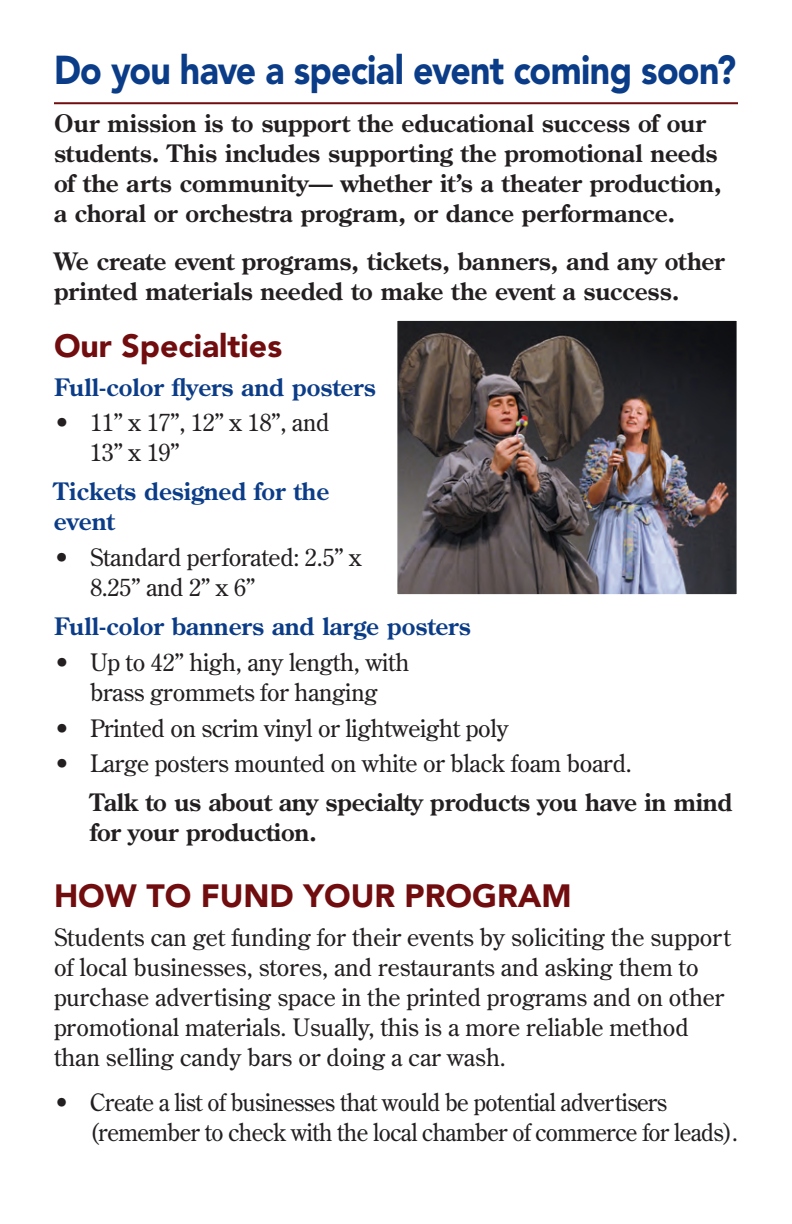
<style>
.page{position:relative;width:792px;height:1224px;background:#fff}
.page>*{position:absolute;margin:0;border:0;box-sizing:border-box;transform-origin:0 0}
.t1{font:900 40px "Avenir LT Std";letter-spacing:-.02em;color:#0b3c88;scale:.89 1}
.t2{font:900 32px "Avenir LT Std";color:#710d0f}
.t3{font:24px/30px "Century Old Style Std";color:#231f20}
.t4{font:700 24px/30px "Century Old Style Std";letter-spacing:-.005em;color:#231f20}
.t5{font:24px/30px "Century Old Style Std";letter-spacing:-.02em;color:#231f20;scale:.96 1}
.t6{font:700 24px/30px "Century Old Style Std";color:#0b3c88}
</style>
<div class="page">
<hr style="left:54px;top:102px;width:684px;height:2px;background:#710d0f">
<img style="left:398px;top:322px;width:338px;height:272px">
<div style="left:396px;top:320px;width:342px;height:276px;border:1px solid #fff"></div>
<h1 class="t1" style="left:54px;top:46px;width:768px">Do you have a special event coming soon?</h1>
<p class="t4" style="left:54px;top:108px;width:669px">Our mission is to support the educational success of our students. This includes supporting the promotional needs of the arts community— whether it’s a theater production, a choral or orchestra program, or dance performance.</p>
<p class="t4" style="left:54px;top:246px;width:672px">We create event programs, tickets, banners, and any other printed materials needed to make the event a success.</p>
<h2 class="t2" style="left:54px;top:326px;width:230px">Our Specialties</h2>
<p class="t6" style="left:54px;top:371px;width:323px">Full-color flyers and posters</p>
<p class="t3" style="left:90px;top:407px;width:241px;text-indent:-36px">• 11” x 17”, 12” x 18”, and<br>13” x 19”</p>
<p class="t6" style="left:54px;top:476px;width:277px">Tickets designed for the event</p>
<p class="t3" style="left:90px;top:542px;width:273px;text-indent:-36px">• Standard perforated: 2.5” x<br>8.25” and 2” x 6”</p>
<p class="t6" style="left:54px;top:611px;width:418px">Full-color banners and large posters</p>
<p class="t3" style="left:54px;top:647px;width:357px;text-align:center">• Up to 42” high, any length, with brass grommets for hanging</p>
<p class="t3" style="left:54px;top:713px;width:456px">• Printed on scrim vinyl or lightweight poly</p>
<p class="t3" style="left:54px;top:748px;width:579px">• Large posters mounted on white or black foam board.</p>
<p class="t4" style="left:90px;top:787px;width:644px">Talk to us about any specialty products you have in mind for your production.</p>
<h2 class="t2" style="left:54px;top:876px;width:519px">HOW TO FUND YOUR PROGRAM</h2>
<p class="t3" style="left:54px;top:922px;width:679px">Students can get funding for their events by soliciting the support of local businesses, stores, and restaurants and asking them to purchase advertising space in the printed programs and on other promotional materials. Usually, this is a more reliable method than selling candy bars or doing a car wash.</p>
<p class="t5" style="left:90px;top:1087px;width:676px;text-indent:-36px">• Create a list of businesses that would be potential advertisers (remember to check with the local chamber of commerce for leads).</p>
</div>
